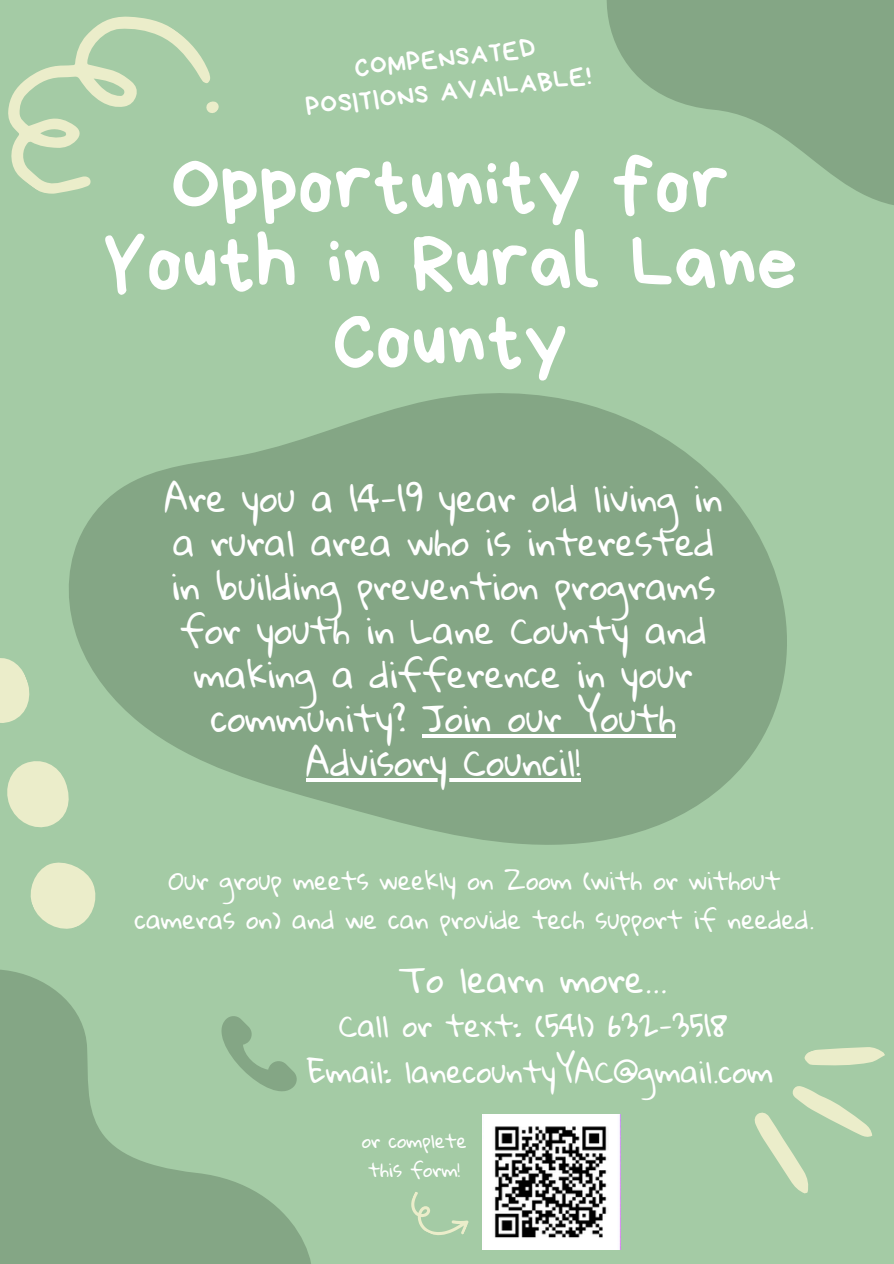
<style>
.page{position:relative;width:894px;height:1264px;background:#fff}
.page>*{position:absolute;margin:0;border:0;box-sizing:border-box;transform-origin:0 0}
.t1{font:80.1px/77.7px "Bryndan Write";color:#fff;text-align:center}
.t2{font:35.85px/43.8px "Gloria Hallelujah";color:#fff;text-align:center}
.t3{font:34.8px "Gloria Hallelujah";color:#fff}
.t4{font:29.7px/46.5px "Gloria Hallelujah";color:#fff;text-align:center}
.t5{font:27.15px/33.3px "Bryndan Write";color:#fff;text-align:center}
.t6{font:24.6px/39.2px "Gloria Hallelujah";color:#fff;text-align:center}
.t7{font:18.45px/29px "Gloria Hallelujah";color:#fff;text-align:center}
</style>
<div class="page">
<div style="left:0;top:0;width:893px;height:1263px;background:#a4cba5"></div>
<svg style="left:606px;top:0;width:287px;height:205px;fill:#84a685"></svg>
<svg style="left:0;top:969px;width:311px;height:294px;fill:#84a685"></svg>
<svg style="left:754px;top:1047px;width:131px;height:147px"></svg>
<svg style="left:69px;top:393px;width:718px;height:452px;fill:#84a685"></svg>
<img style="left:482px;top:1114px;width:138px;height:135px">
<svg style="left:203px;top:1015px;width:95px;height:94px"></svg>
<svg style="left:8px;top:16px;width:211px;height:178px"></svg>
<svg style="left:0;top:650px;width:118px;height:279px"></svg>
<svg style="left:411px;top:1192px;width:58px;height:43px"></svg>
<hr style="left:422px;top:734px;width:253px;height:3px;background:#fff">
<hr style="left:306px;top:778px;width:274px;height:3px;background:#fff">
<p class="t5" style="left:301px;top:56px;width:288px;rotate:-6deg">COMPENSATED<br>POSITIONS AVAILABLE!</p>
<h1 class="t1" style="left:103px;top:146px;width:696px">Opportunity for<br>Youth in Rural Lane<br>County</h1>
<p class="t2" style="left:164px;top:478px;width:559px">Are you a 14-19 year old living in a rural area who is interested in building prevention programs for youth in Lane County and making a difference in your community? Join our Youth</p>
<h3 class="t2" style="left:306px;top:741px;width:276px">Advisory Council!</h3>
<p class="t6" style="left:135px;top:861px;width:680px">Our group meets weekly on Zoom (with or without cameras on) and we can provide tech support if needed.</p>
<h2 class="t3" style="left:398px;top:960px;width:270px">To learn more...</h2>
<p class="t4" style="left:307px;top:1003px;width:467px">Call or text: (541) 632-3518<br>Email: lanecountyYAC@gmail.com</p>
<p class="t7" style="left:362px;top:1127px;width:106px">or complete this form!</p>
</div>
